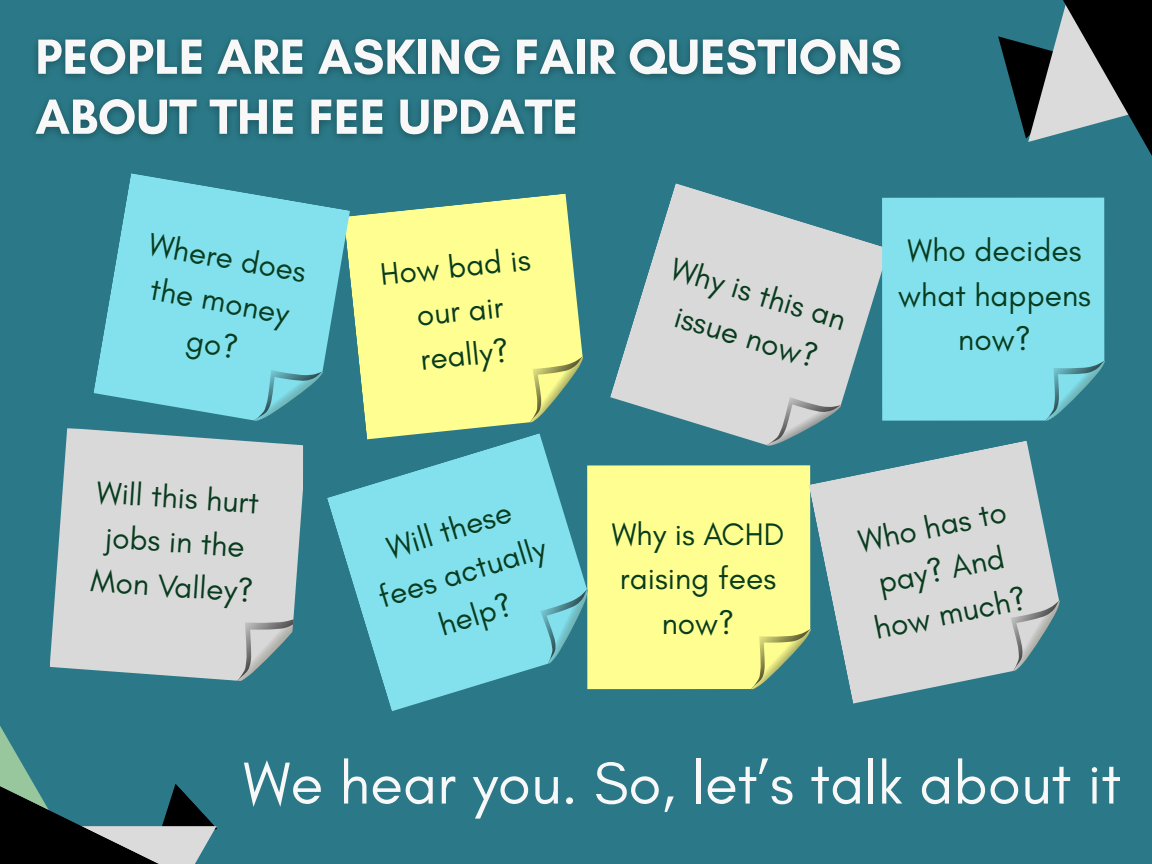
<style>
.page{position:relative;width:1152px;height:864px;background:#2b7988}
.page>*{position:absolute;margin:0;border:0;box-sizing:border-box;transform-origin:0 0}
.t1{font:60.15px "Glacial Indifference";color:#f8f8f8}
.t2{font:700 50.4px/60px "Glacial Indifference";color:#f8f8f8}
.t3{font:31.65px/44.4px "Glacial Indifference";color:#083c1e;text-align:center}
</style>
<div class="page">
<svg style="left:998px;top:15px;width:65px;height:127px"></svg>
<svg style="left:1063px;top:0;width:89px;height:156px"></svg>
<svg style="left:0;top:726px;width:217px;height:138px"></svg>
<svg style="left:610px;top:183px;width:279px;height:262px;fill:#d9d9d9"></svg>
<svg style="left:766px;top:386px;width:78px;height:60px"></svg>
<div style="left:604px;top:465px;width:205px;height:224px;background:#ffff91"></div>
<svg style="left:751px;top:627px;width:58px;height:63px"></svg>
<svg style="left:327px;top:439px;width:277px;height:272px;fill:#83e1ee"></svg>
<svg style="left:530px;top:587px;width:77px;height:78px"></svg>
<svg style="left:350px;top:194px;width:233px;height:245px;background:#e1ec8f"></svg>
<svg style="left:523px;top:354px;width:60px;height:70px"></svg>
<svg style="left:50px;top:428px;width:253px;height:253px;background:#c9d0d1"></svg>
<svg style="left:236px;top:612px;width:67px;height:69px"></svg>
<svg style="left:93px;top:173px;width:257px;height:257px;fill:#83e1ee"></svg>
<svg style="left:254px;top:360px;width:71px;height:73px"></svg>
<svg style="left:809px;top:441px;width:250px;height:263px;fill:#d9d9d9"></svg>
<svg style="left:1001px;top:598px;width:59px;height:75px"></svg>
<div style="left:882px;top:198px;width:222px;height:223px;background:#83e1ee"></div>
<svg style="left:1045px;top:359px;width:60px;height:62px"></svg>
<h2 class="t2" style="left:35px;top:26px;width:868px">PEOPLE ARE ASKING FAIR QUESTIONS<br>ABOUT THE FEE UPDATE</h2>
<p class="t3" style="left:153px;top:222px;width:161px;line-height:44px;rotate:10deg">Where does the money go?</p>
<p class="t3" style="left:99px;top:469px;width:164px;rotate:4deg">Will this hurt jobs in the<br>Mon Valley?</p>
<p class="t3" style="left:378px;top:252px;width:152px;rotate:-6deg">How bad is our air really?</p>
<p class="t3" style="left:360px;top:534px;width:175px;rotate:-17deg">Will these fees actually help?</p>
<p class="t3" style="left:679px;top:246px;width:182px;rotate:17deg">Why is this an issue now?</p>
<p class="t3" style="left:898px;top:228px;width:194px">Who decides what happens now?</p>
<p class="t3" style="left:612px;top:511px;width:174px">Why is ACHD raising fees now?</p>
<p class="t3" style="left:852px;top:520px;width:156px;rotate:-12deg">Who has to pay? And how much?</p>
<h1 class="t1" style="left:243px;top:746px;width:879px">We hear you. So, let’s talk about it</h1>
</div>
